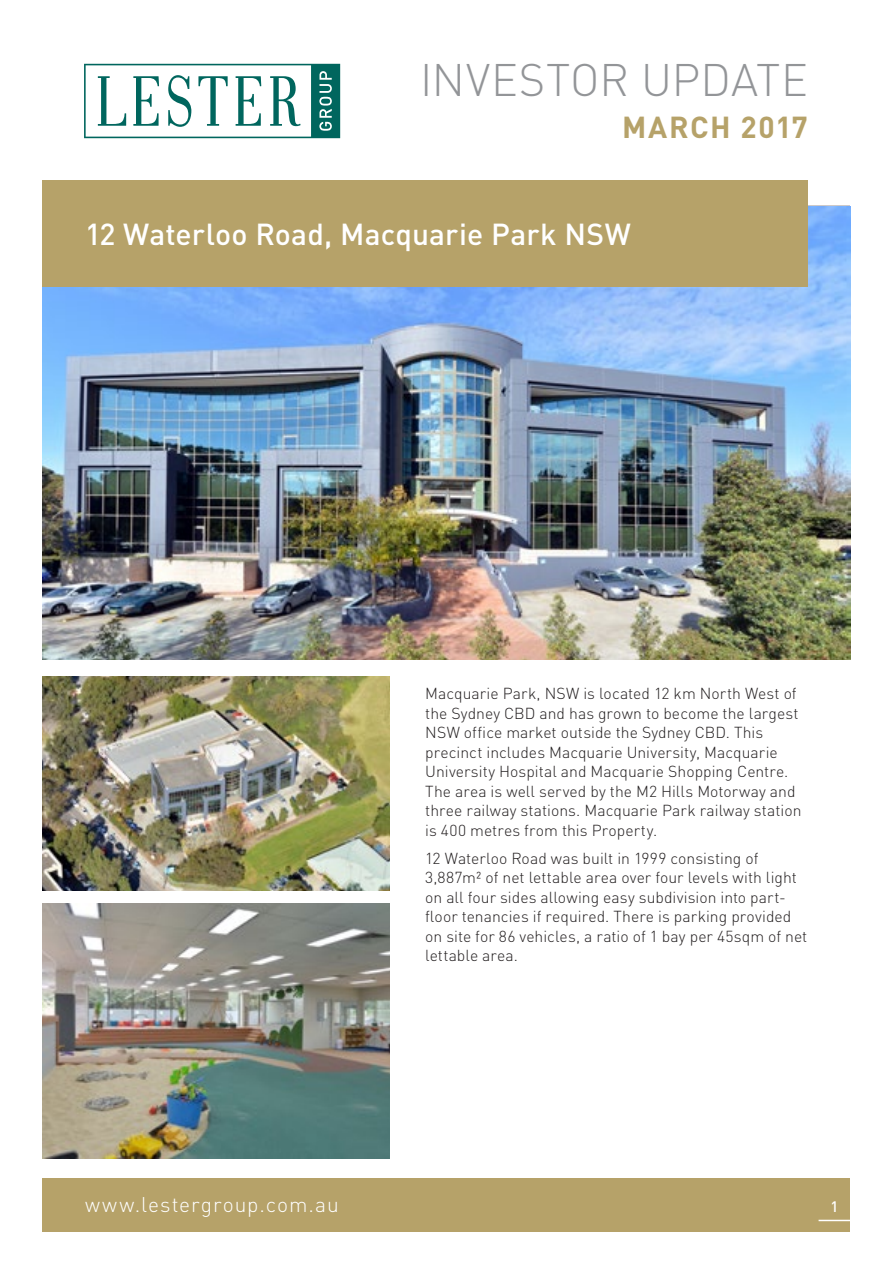
<style>
.page{position:relative;width:893px;height:1263px;background:#fff}
.page>*{position:absolute;margin:0;border:0;box-sizing:border-box;transform-origin:0 0}
.t1{font:300 45px "DIN";letter-spacing:.005em;color:#939598}
.t2{font:500 30px "DIN";letter-spacing:.005em;color:#fff}
.t3{font:700 30px "DIN";letter-spacing:.045em;color:#b6a269}
.t4{font:300 21px "DIN";letter-spacing:.045em;color:#fff}
.t5{font:300 15.75px/19.5px "DIN";letter-spacing:.005em;color:#231f20}
.t6{font:500 15px "DIN";color:#fff}
</style>
<div class="page">
<img style="left:43px;top:206px;width:807px;height:453px">
<div style="left:43px;top:1178px;width:807px;height:53px;background:#b6a269"></div>
<hr style="left:819px;top:1220px;width:31px;height:1px;background:#fff">
<div style="left:43px;top:181px;width:765px;height:106px;background:#b6a269"></div>
<img style="left:43px;top:676px;width:347px;height:215px">
<img style="left:43px;top:904px;width:347px;height:254px">
<svg style="left:84px;top:64px;width:256px;height:74px"></svg>
<h1 class="t1" style="left:420px;top:52px;width:389px">INVESTOR UPDATE</h1>
<h2 class="t3" style="left:622px;top:108px;width:187px">MARCH 2017</h2>
<h2 class="t2" style="left:85px;top:214px;width:547px">12 Waterloo Road, Macquarie Park NSW</h2>
<p class="t5" style="left:425px;top:684px;width:378px">Macquarie Park, NSW is located 12 km North West of the Sydney CBD and has grown to become the largest NSW office market outside the Sydney CBD. This precinct includes Macquarie University, Macquarie University Hospital and Macquarie Shopping Centre.<br>The area is well served by the M2 Hills Motorway and three railway stations. Macquarie Park railway station is 400 metres from this Property.</p>
<p class="t5" style="left:425px;top:848px;width:384px">12 Waterloo Road was built in 1999 consisting of 3,887m² of net lettable area over four levels with light on all four sides allowing easy subdivision into part&shy;floor tenancies if required. There is parking provided on site for 86 vehicles, a ratio of 1 bay per 45sqm of net lettable area.</p>
<h3 class="t4" style="left:85px;top:1191px;width:255px">www.lestergroup.com.au</h3>
<p class="t6" style="left:830px;top:1197px;width:9px">1</p>
</div>
